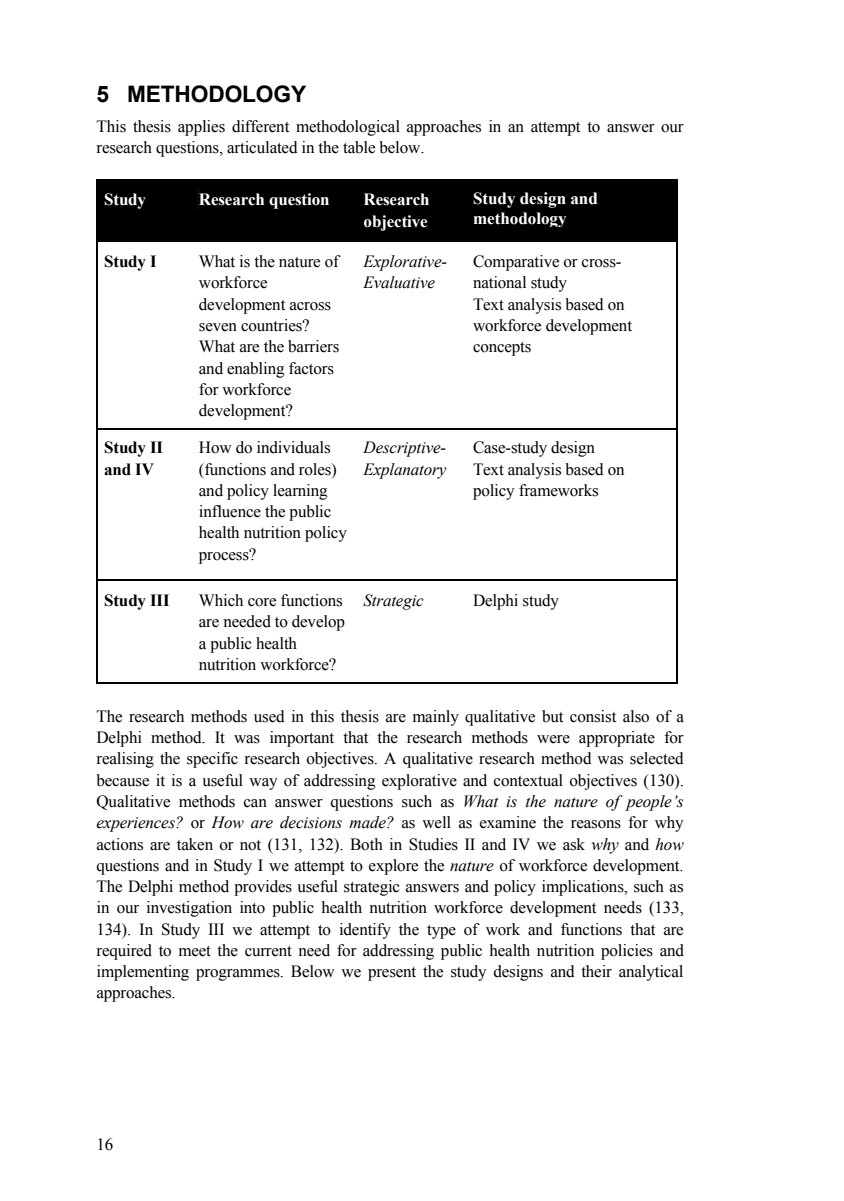
<style>
.page{position:relative;width:844px;height:1201px;background:#fff}
.page>*{position:absolute;margin:0;border:0;box-sizing:border-box;transform-origin:0 0}
.t1{font:700 22.75px "Arial";letter-spacing:-.005em;color:#000}
.t2{font:16.97px/21.3px "Times New Roman";letter-spacing:-.01em;color:#000}
.t3{font:700 16.97px/21.2px "Times New Roman";letter-spacing:-.01em;color:#fff}
.t4{font:italic 16.97px/21.3px "Times New Roman";letter-spacing:-.01em;color:#000}
.t5{font:700 16.97px/21.2px "Times New Roman";letter-spacing:-.01em;color:#000}
.s1{font-style:italic}
</style>
<div class="page">
<svg style="left:96px;top:179px;width:581px;height:71px;background:#1f1f1f"></svg>
<hr style="left:96px;top:250px;width:1px;height:178px;background:#000">
<hr style="left:676px;top:250px;width:1px;height:178px;background:#000">
<hr style="left:97px;top:428px;width:579px;height:2px;background:#000">
<hr style="left:96px;top:436px;width:1px;height:143px;background:#000">
<hr style="left:676px;top:436px;width:1px;height:143px;background:#000">
<hr style="left:97px;top:579px;width:579px;height:2px;background:#000">
<hr style="left:96px;top:589px;width:1px;height:94px;background:#000">
<hr style="left:96px;top:682px;width:95px;height:1px;background:#000">
<hr style="left:190px;top:682px;width:166px;height:1px;background:#000">
<hr style="left:355px;top:682px;width:110px;height:1px;background:#000">
<hr style="left:464px;top:682px;width:212px;height:1px;background:#000">
<hr style="left:676px;top:589px;width:1px;height:94px;background:#000">
<div style="left:179px;top:186px;width:15px;height:48px;background:#000"></div>
<div style="left:455px;top:186px;width:12px;height:51px;background:#000"></div>
<div style="left:353px;top:189px;width:10px;height:46px;background:#000"></div>
<div style="left:465px;top:186px;width:8px;height:43px;background:#000"></div>
<div style="left:472px;top:227px;width:198px;height:10px;background:#000"></div>
<hr style="left:363px;top:231px;width:115px;height:4px;background:#000">
<h1 class="t1" style="left:96px;top:79px;width:211px">5 METHODOLOGY</h1>
<p class="t2" style="left:96px;top:115px;width:588px">This thesis applies different methodological approaches in an attempt to answer our research questions, articulated in the table below.</p>
<p class="t3" style="left:104px;top:188px;width:43px">Study</p>
<p class="t3" style="left:199px;top:188px;width:132px">Research question</p>
<p class="t3" style="left:363px;top:188px;width:67px">Research objective</p>
<p class="t3" style="left:473px;top:188px;width:126px;line-height:19.6px">Study design and methodology</p>
<p class="t5" style="left:104px;top:250px;width:54px">Study I</p>
<p class="t2" style="left:199px;top:251px;width:142px">What is the nature of workforce development across seven countries?<br>What are the barriers and enabling factors for workforce development?</p>
<p class="t4" style="left:363px;top:250px;width:85px">Explorative-<br>Evaluative</p>
<p class="t2" style="left:473px;top:250px;width:160px">Comparative or cross&shy;national study<br>Text analysis based on workforce development concepts</p>
<p class="t5" style="left:104px;top:436px;width:61px">Study II and IV</p>
<p class="t2" style="left:199px;top:437px;width:149px">How do individuals (functions and roles) and policy learning influence the public health nutrition policy process?</p>
<p class="t4" style="left:363px;top:436px;width:84px">Descriptive-<br>Explanatory</p>
<p class="t2" style="left:473px;top:437px;width:153px">Case-study design<br>Text analysis based on policy frameworks</p>
<p class="t5" style="left:104px;top:589px;width:67px">Study III</p>
<p class="t2" style="left:199px;top:589px;width:147px">Which core functions are needed to develop a public health nutrition workforce?</p>
<p class="t4" style="left:363px;top:589px;width:62px">Strategic</p>
<p class="t2" style="left:473px;top:589px;width:87px">Delphi study</p>
<p class="t2" style="left:96px;top:705px;width:589px;text-align:justify">The research methods used in this thesis are mainly qualitative but consist also of a Delphi method. It was important that the research methods were appropriate for realising the specific research objectives. A qualitative research method was selected because it is a useful way of addressing explorative and contextual objectives (130).<br>Qualitative methods can answer questions such as <span class="s1">What is the nature of people’s experiences?</span> or <span class="s1">How are decisions made?</span> as well as examine the reasons for why actions are taken or not (131, 132). Both in Studies II and IV we ask <span class="s1">why</span> and <span class="s1">how </span>questions and in Study I we attempt to explore the <span class="s1">nature</span> of workforce development.<br>The Delphi method provides useful strategic answers and policy implications, such as in our investigation into public health nutrition workforce development needs (133, 134). In Study III we attempt to identify the type of work and functions that are required to meet the current need for addressing public health nutrition policies and implementing programmes. Below we present the study designs and their analytical approaches.</p>
<p class="t2" style="left:96px;top:1133px;width:18px">16</p>
</div>
